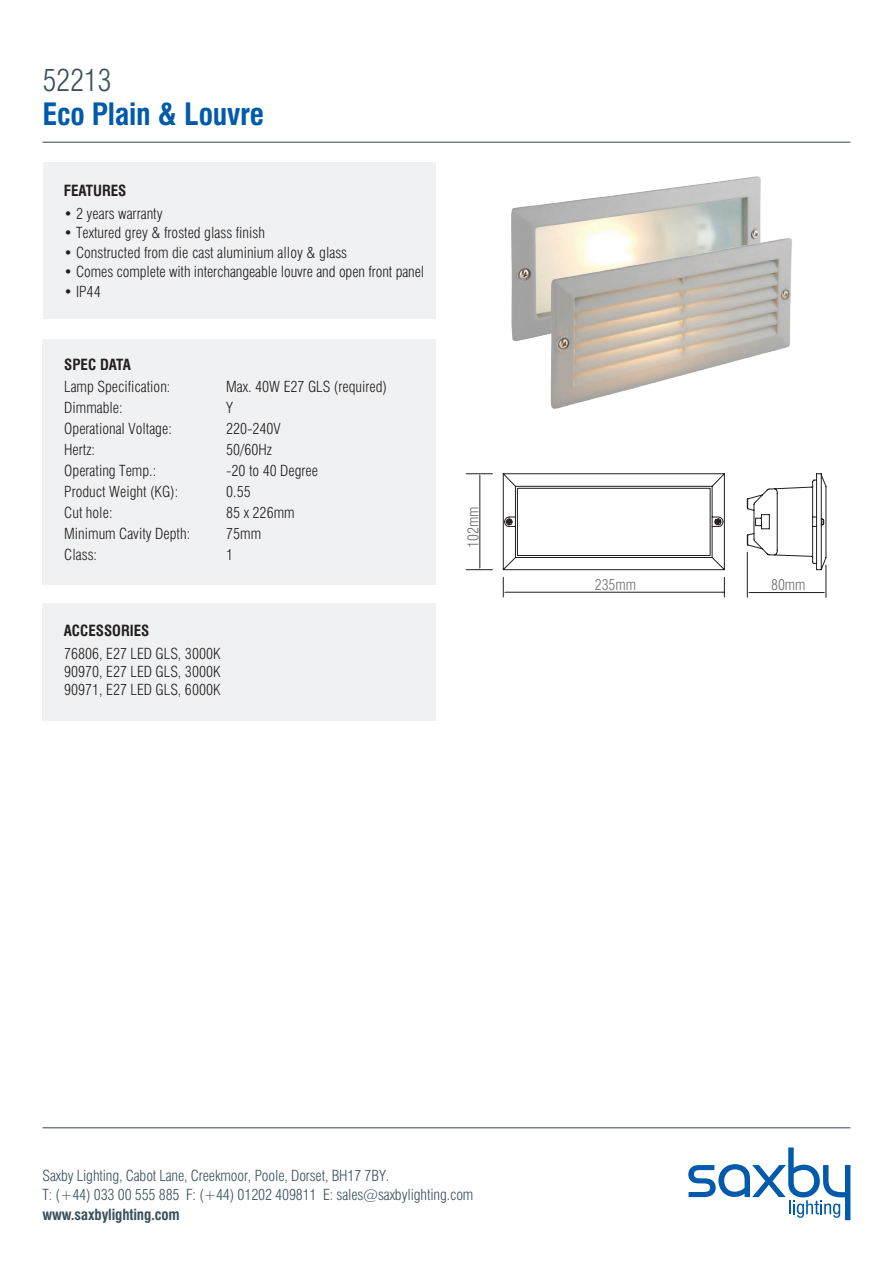
<style>
.page{position:relative;width:893px;height:1263px;background:#fff}
.page>*{position:absolute;margin:0;border:0;box-sizing:border-box;transform-origin:0 0}
.t1{font:700 condensed 30px "Swiss 721 BT";letter-spacing:-.01em;color:#015aaa}
.t2{font:300 condensed 30px "Swiss 721 BT";letter-spacing:-.01em;color:#3a515d}
.t3{font:300 condensed 15px/18px "Swiss 721 BT";color:#231f20;text-align:justify}
.t4{font:300 condensed 15px/19.5px "Swiss 721 BT";letter-spacing:-.01em;color:#3a515d}
.t5{font:700 condensed 15px "Swiss 721 BT";color:#231f20}
.t6{font:700 condensed 15px "Swiss 721 BT";letter-spacing:-.01em;color:#3a515d}
.t7{font:300 condensed 14.85px "Swiss 721 BT";color:#6c6d70}
</style>
<div class="page">
<hr style="left:43px;top:142px;width:807px;height:1px;background:#38454d">
<div style="left:43px;top:163px;width:393px;height:156px;background:#f0f1f2"></div>
<div style="left:42px;top:339px;width:394px;height:246px;background:#f0f1f2"></div>
<img style="left:511px;top:176px;width:250px;height:165px">
<svg style="left:503px;top:473px;width:324px;height:97px"></svg>
<svg style="left:724px;top:577px;width:1px;height:20px"></svg>
<hr style="left:505px;top:592px;width:219px;height:1px;background:#231f20">
<svg style="left:503px;top:577px;width:2px;height:20px"></svg>
<hr style="left:747px;top:552px;width:1px;height:45px;background:#231f20">
<hr style="left:826px;top:565px;width:1px;height:32px;background:#231f20">
<hr style="left:749px;top:592px;width:75px;height:1px;background:#231f20">
<hr style="left:480px;top:476px;width:1px;height:91px;background:#231f20">
<svg style="left:466px;top:473px;width:26px;height:3px"></svg>
<svg style="left:466px;top:567px;width:26px;height:3px"></svg>
<img style="left:551px;top:238px;width:241px;height:171px">
<svg style="left:688px;top:1147px;width:162px;height:73px"></svg>
<hr style="left:43px;top:1127px;width:807px;height:1px;background:#38454d">
<div style="left:43px;top:603px;width:393px;height:117px;background:#f0f1f2"></div>
<h1 class="t2" style="left:43px;top:62px;width:70px">52213</h1>
<h1 class="t1" style="left:43px;top:96px;width:223px">Eco Plain &amp; Louvre</h1>
<p class="t5" style="left:64px;top:181px;width:64px">FEATURES</p>
<p class="t3" style="left:64px;top:204px;width:100px">• 2 years warranty</p>
<p class="t3" style="left:64px;top:224px;width:203px">• Textured grey &amp; frosted glass finish</p>
<p class="t3" style="left:64px;top:243px;width:285px">• Constructed from die cast aluminium alloy &amp; glass</p>
<p class="t3" style="left:64px;top:263px;width:362px">• Comes complete with interchangeable louvre and open front panel</p>
<p class="t3" style="left:64px;top:282px;width:38px">• IP44</p>
<p class="t5" style="left:64px;top:355px;width:68px">SPEC DATA</p>
<p class="t3" style="left:64px;top:378px;width:108px">Lamp Specification:</p>
<p class="t3" style="left:226px;top:378px;width:162px">Max. 40W E27 GLS (required)</p>
<p class="t3" style="left:64px;top:399px;width:60px">Dimmable:</p>
<p class="t3" style="left:226px;top:399px;width:8px">Y</p>
<p class="t3" style="left:64px;top:420px;width:109px">Operational Voltage:</p>
<p class="t3" style="left:226px;top:420px;width:56px">220-240V</p>
<p class="t3" style="left:64px;top:441px;width:32px">Hertz:</p>
<p class="t3" style="left:226px;top:441px;width:47px">50/60Hz</p>
<p class="t3" style="left:64px;top:462px;width:94px">Operating Temp.:</p>
<p class="t3" style="left:226px;top:462px;width:93px">-20 to 40 Degree</p>
<p class="t3" style="left:64px;top:483px;width:116px">Product Weight (KG):</p>
<p class="t3" style="left:226px;top:483px;width:26px">0.55</p>
<p class="t3" style="left:64px;top:504px;width:50px">Cut hole:</p>
<p class="t3" style="left:226px;top:504px;width:70px">85 x 226mm</p>
<p class="t3" style="left:64px;top:525px;width:127px">Minimum Cavity Depth:</p>
<p class="t3" style="left:226px;top:525px;width:36px">75mm</p>
<p class="t3" style="left:64px;top:546px;width:34px">Class:</p>
<p class="t3" style="left:226px;top:546px;width:9px">1</p>
<p class="t5" style="left:64px;top:622px;width:87px">ACCESSORIES</p>
<p class="t3" style="left:64px;top:645px;width:158px">76806, E27 LED GLS, 3000K 90970, E27 LED GLS, 3000K 90971, E27 LED GLS, 6000K</p>
<p class="t7" style="left:464px;top:548px;width:43px;rotate:-90deg">102mm</p>
<p class="t7" style="left:595px;top:576px;width:43px">235mm</p>
<p class="t7" style="left:771px;top:576px;width:36px">80mm</p>
<p class="t4" style="left:43px;top:1166px;width:432px">Saxby Lighting, Cabot Lane, Creekmoor, Poole, Dorset, BH17 7BY.<br>T: (+44) 033 00 555 885 F: (+44) 01202 409811 E: sales@saxbylighting.com</p>
<p class="t6" style="left:43px;top:1205px;width:139px">www.saxbylighting.com</p>
</div>
